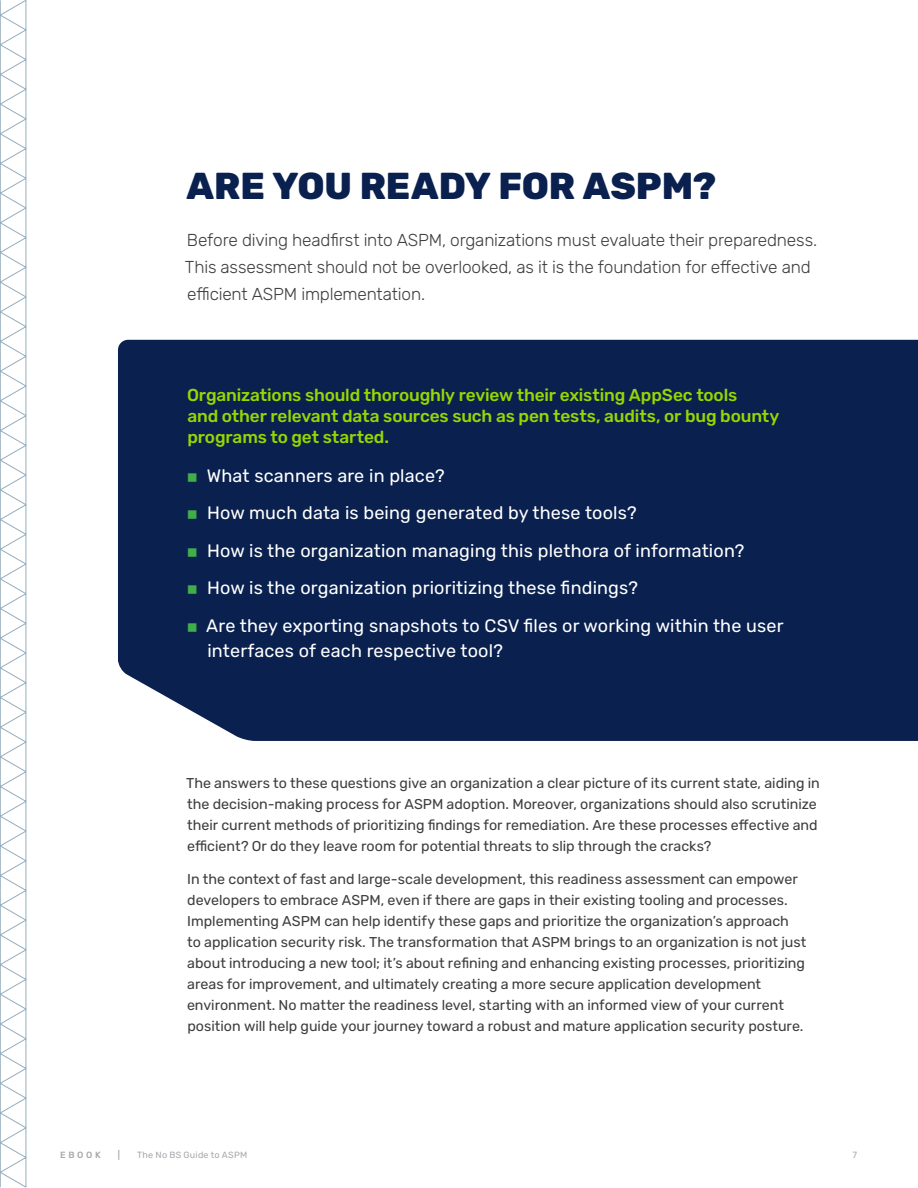
<style>
.page{position:relative;width:918px;height:1188px;background:#fff}
.page>*{position:absolute;margin:0;border:0;box-sizing:border-box;transform-origin:0 0}
.H1_Alt{font:800 37.5px "Rubik";letter-spacing:-.005em;color:#0a214f}
.t1{font:18px/25.5px "Rubik";letter-spacing:.01em;color:#fff}
.Lead_in{font:300 17.25px/27px "Rubik";letter-spacing:-.01em;color:#3e3e3f}
.Body{font:500 17.25px/21px "Rubik";letter-spacing:-.01em;color:#97d700}
.Body-2{font:14.25px/21px "Rubik";color:#3e3e3f}
.t2{font:9px "Rubik";letter-spacing:.025em;color:#a8a9ad}
.t3{font:500 9px "Rubik";letter-spacing:.3em;color:#a8a9ad}
</style>
<div class="page">
<svg style="left:0;top:0;width:27px;height:1187px"></svg>
<div style="left:118px;top:340px;width:800px;height:401px;background:#0a214f"></div>
<svg style="left:188px;top:473px;width:9px;height:9px"></svg>
<svg style="left:188px;top:510px;width:9px;height:9px"></svg>
<svg style="left:188px;top:548px;width:9px;height:9px"></svg>
<svg style="left:188px;top:586px;width:9px;height:8px"></svg>
<svg style="left:188px;top:623px;width:9px;height:9px"></svg>
<p class="H1_Alt" style="left:187px;top:164px;width:531px">ARE YOU READY FOR ASPM?</p>
<p class="Lead_in" style="left:185px;top:227px;width:634px">Before diving headfirst into ASPM, organizations must evaluate their preparedness.<br>This assessment should not be overlooked, as it is the foundation for effective and efficient ASPM implementation.</p>
<p class="Body" style="left:187px;top:385px;width:594px">Organizations should thoroughly review their existing AppSec tools<br>and other relevant data sources such as pen tests, audits, or bug bounty programs to get started.</p>
<p class="t1" style="left:207px;top:463px;width:239px">What scanners are in place?</p>
<p class="t1" style="left:207px;top:501px;width:431px">How much data is being generated by these tools?</p>
<p class="t1" style="left:207px;top:538px;width:539px">How is the organization managing this plethora of information?</p>
<p class="t1" style="left:207px;top:576px;width:433px">How is the organization prioritizing these findings?</p>
<p class="t1" style="left:206px;top:613px;width:579px">Are they exporting snapshots to CSV files or working within the user interfaces of each respective tool?</p>
<p class="Body-2" style="left:186px;top:773px;width:635px">The answers to these questions give an organization a clear picture of its current state, aiding in the decision-making process for ASPM adoption. Moreover, organizations should also scrutinize their current methods of prioritizing findings for remediation. Are these processes effective and efficient? Or do they leave room for potential threats to slip through the cracks?</p>
<p class="Body-2" style="left:187px;top:869px;width:621px">In the context of fast and large-scale development, this readiness assessment can empower developers to embrace ASPM, even if there are gaps in their existing tooling and processes.<br>Implementing ASPM can help identify these gaps and prioritize the organization’s approach<br>to application security risk. The transformation that ASPM brings to an organization is not just about introducing a new tool; it’s about refining and enhancing existing processes, prioritizing areas for improvement, and ultimately creating a more secure application development environment. No matter the readiness level, starting with an informed view of your current position will help guide your journey toward a robust and mature application security posture.</p>
<p class="t3" style="left:60px;top:1150px;width:42px">EBOOK</p>
<p class="t3" style="left:118px;top:1150px;width:4px">|</p>
<p class="t2" style="left:137px;top:1150px;width:112px">The No BS Guide to ASPM</p>
<p class="t2" style="left:853px;top:1150px;width:6px">7</p>
</div>
